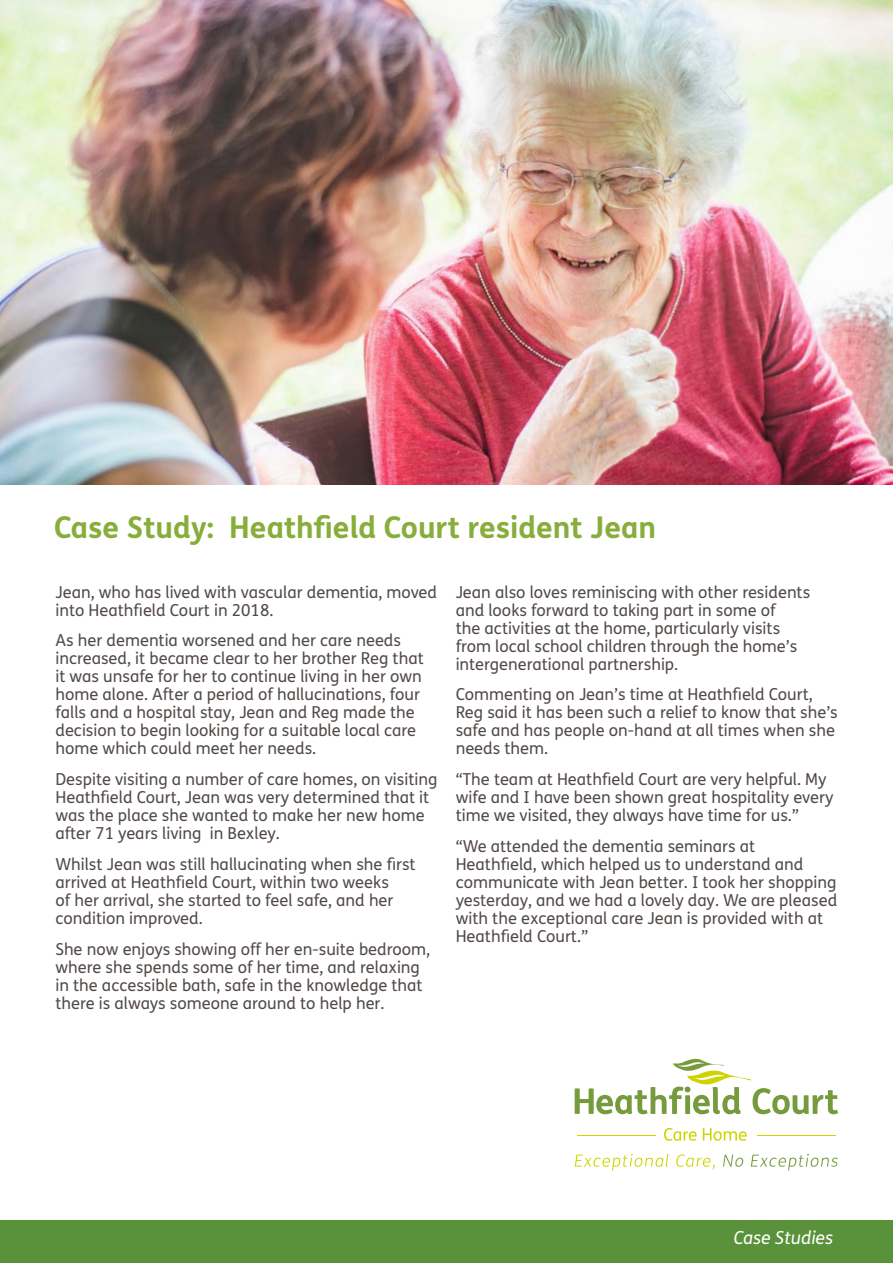
<style>
.page{position:relative;width:893px;height:1263px;background:#fff}
.page>*{position:absolute;margin:0;border:0;box-sizing:border-box;transform-origin:0 0}
.t1{font:700 30px "FS Me";color:#87ae3b}
.t2{font:italic 18px "FS Me";color:#fff}
.t3{font:16.5px/18px "FS Me";color:#524a47}
</style>
<div class="page">
<img style="left:0;top:0;width:893px;height:484px">
<svg style="left:575px;top:1058px;width:263px;height:56px"></svg>
<svg style="left:575px;top:1154px;width:93px;height:16px"></svg>
<svg style="left:676px;top:1154px;width:39px;height:15px"></svg>
<svg style="left:723px;top:1154px;width:20px;height:13px"></svg>
<svg style="left:751px;top:1154px;width:87px;height:16px"></svg>
<svg style="left:664px;top:1128px;width:33px;height:13px"></svg>
<svg style="left:703px;top:1128px;width:44px;height:13px"></svg>
<hr style="left:577px;top:1135px;width:78px;height:1px;background:#cfd400">
<hr style="left:757px;top:1135px;width:78px;height:1px;background:#cfd400">
<div style="left:0;top:1221px;width:893px;height:42px;background:#59923a"></div>
<p class="t1" style="left:54px;top:504px;width:604px">Case Study: Heathfield Court resident Jean</p>
<p class="t3" style="left:55px;top:582px;width:383px">Jean, who has lived with vascular dementia, moved into Heathfield Court in 2018.</p>
<p class="t3" style="left:55px;top:631px;width:370px">As her dementia worsened and her care needs increased, it became clear to her brother Reg that it was unsafe for her to continue living in her own home alone. After a period of hallucinations, four falls and a hospital stay, Jean and Reg made the decision to begin looking for a suitable local care home which could meet her needs.</p>
<p class="t3" style="left:55px;top:770px;width:383px">Despite visiting a number of care homes, on visiting Heathfield Court, Jean was very determined that it was the place she wanted to make her new home after 71 years living in Bexley.</p>
<p class="t3" style="left:55px;top:855px;width:362px">Whilst Jean was still hallucinating when she first arrived at Heathfield Court, within two weeks<br>of her arrival, she started to feel safe, and her condition improved.</p>
<p class="t3" style="left:55px;top:940px;width:376px">She now enjoys showing off her en-suite bedroom, where she spends some of her time, and relaxing in the accessible bath, safe in the knowledge that there is always someone around to help her.</p>
<p class="t3" style="left:456px;top:582px;width:356px">Jean also loves reminiscing with other residents and looks forward to taking part in some of<br>the activities at the home, particularly visits from local school children through the home’s intergenerational partnership.</p>
<p class="t3" style="left:456px;top:685px;width:384px">Commenting on Jean’s time at Heathfield Court, Reg said it has been such a relief to know that she’s safe and has people on-hand at all times when she needs them.</p>
<p class="t3" style="left:456px;top:770px;width:379px">“The team at Heathfield Court are very helpful. My wife and I have been shown great hospitality every time we visited, they always have time for us.”</p>
<p class="t3" style="left:456px;top:837px;width:383px">“We attended the dementia seminars at Heathfield, which helped us to understand and communicate with Jean better. I took her shopping yesterday, and we had a lovely day. We are pleased with the exceptional care Jean is provided with at Heathfield Court.”</p>
<p class="t2" style="left:734px;top:1225px;width:101px">Case Studies</p>
</div>
